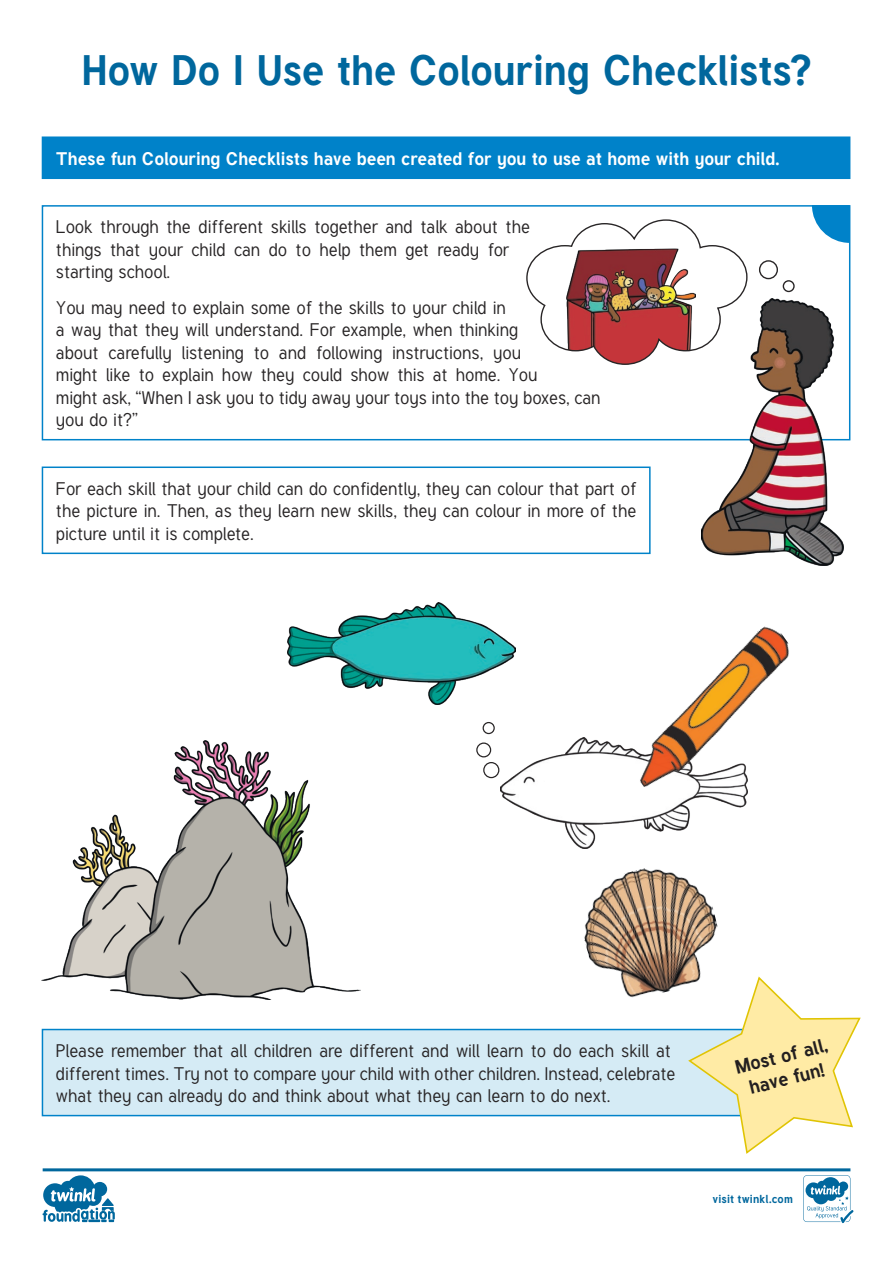
<style>
.page{position:relative;width:893px;height:1263px;background:#fff}
.page>*{position:absolute;margin:0;border:0;box-sizing:border-box;transform-origin:0 0}
.Heading_1{font:700 42px "Tuffy";letter-spacing:-.005em;color:#00679d}
.t1{font:700 19.05px/22.8px "Tuffy";color:#231f20;text-align:center}
.Adult_Body_Copy{font:18px/22.5px "Tuffy";color:#282526}
.Adult_Body_Copy-2{font:700 18px "Tuffy";color:#fff}
.t2{font:700 11.4px "Tuffy";letter-spacing:.015em;color:#00679d}
</style>
<div class="page">
<div style="left:41px;top:136px;width:810px;height:44px;background:#0082c9"></div>
<svg style="left:41px;top:205px;width:810px;height:236px"></svg>
<svg style="left:41px;top:466px;width:610px;height:89px"></svg>
<svg style="left:41px;top:1028px;width:646px;height:89px;background:#cee7f3"></svg>
<img style="left:701px;top:298px;width:143px;height:267px">
<svg style="left:525px;top:219px;width:223px;height:147px"></svg>
<div style="left:759px;top:260px;width:19px;height:19px;border:1px solid #282526;border-radius:50%"></div>
<div style="left:783px;top:280px;width:12px;height:12px;border:1px solid #282526;border-radius:50%"></div>
<img style="left:42px;top:741px;width:319px;height:258px">
<img style="left:584px;top:868px;width:134px;height:130px">
<img style="left:287px;top:603px;width:228px;height:101px">
<img style="left:500px;top:738px;width:248px;height:110px">
<svg style="left:527px;top:779px;width:26px;height:29px"></svg>
<div style="left:483px;top:762px;width:16px;height:16px;border:1px solid #282526;border-radius:50%"></div>
<div style="left:476px;top:742px;width:15px;height:15px;border:1px solid #282526;border-radius:50%"></div>
<div style="left:483px;top:722px;width:12px;height:12px;border:1px solid #282526;border-radius:50%"></div>
<img style="left:609px;top:626px;width:180px;height:167px">
<svg style="left:687px;top:976px;width:174px;height:178px"></svg>
<svg style="left:812px;top:205px;width:38px;height:38px"></svg>
<svg style="left:43px;top:1168px;width:810px;height:55px"></svg>
<p class="Heading_1" style="left:82px;top:37px;width:731px">How Do I Use the Colouring Checklists?</p>
<p class="Adult_Body_Copy-2" style="left:56px;top:144px;width:725px">These fun Colouring Checklists have been created for you to use at home with your child.</p>
<p class="Adult_Body_Copy" style="left:56px;top:216px;width:476px">Look through the different skills together and talk about the things that your child can do to help them get ready for starting school.</p>
<p class="Adult_Body_Copy" style="left:56px;top:296px;width:546px">You may need to explain some of the skills to your child in<br>a way that they will understand. For example, when thinking<br>about carefully listening to and following instructions, you<br>might like to explain how they could show this at home. You<br>might ask, “When I ask you to tidy away your toys into the toy boxes, can you do it?”</p>
<p class="Adult_Body_Copy" style="left:56px;top:477px;width:582px;text-align:justify">For each skill that your child can do confidently, they can colour that part of the picture in. Then, as they learn new skills, they can colour in more of the picture until it is complete.</p>
<p class="Adult_Body_Copy" style="left:56px;top:1040px;width:621px">Please remember that all children are different and will learn to do each skill at different times. Try not to compare your child with other children. Instead, celebrate what they can already do and think about what they can learn to do next.</p>
<p class="t1" style="left:732px;top:1055px;width:96px;rotate:-14deg">Most of all, have fun!</p>
<p class="t2" style="left:712px;top:1190px;width:82px">visit twinkl.com</p>
</div>
